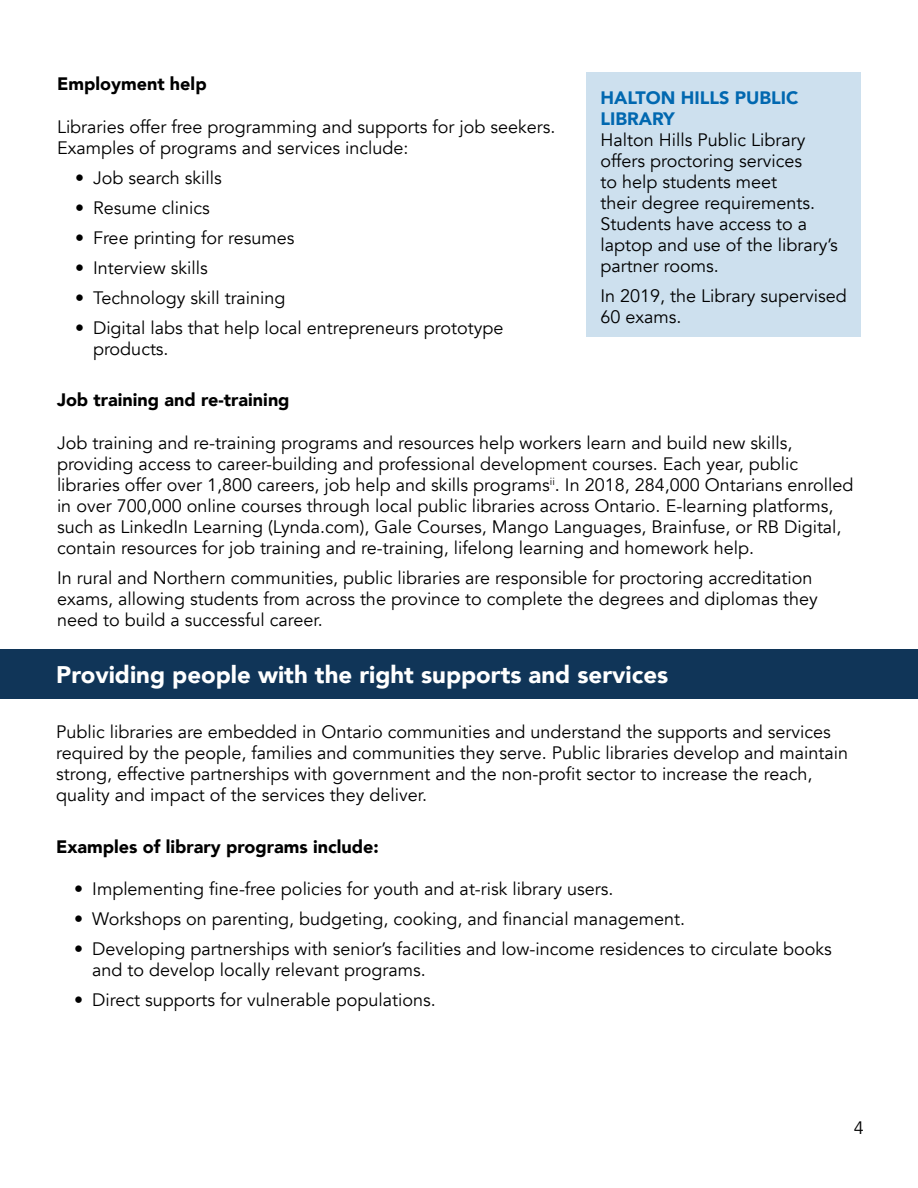
<style>
.page{position:relative;width:918px;height:1188px;background:#fff}
.page>*{position:absolute;margin:0;border:0;box-sizing:border-box;transform-origin:0 0}
.t1{font:900 24px "Avenir";color:#fff}
.t2{font:18px/21px "Avenir";color:#000}
.t3{font:900 18px "Avenir";color:#000}
.t4{font:900 18px/21.6px "Avenir";color:#0168b0}
</style>
<div class="page">
<div style="left:0;top:650px;width:917px;height:49px;background:#103558"></div>
<div style="left:587px;top:72px;width:274px;height:265px;background:#cde0ee"></div>
<p class="t3" style="left:57px;top:72px;width:151px">Employment help</p>
<p class="t2" style="left:57px;top:116px;width:500px">Libraries offer free programming and supports for job seekers.<br>Examples of programs and services include:</p>
<p class="t2" style="left:75px;top:167px;width:148px">• Job search skills</p>
<p class="t2" style="left:75px;top:197px;width:136px">• Resume clinics</p>
<p class="t2" style="left:75px;top:227px;width:221px">• Free printing for resumes</p>
<p class="t2" style="left:75px;top:257px;width:134px">• Interview skills</p>
<p class="t2" style="left:75px;top:287px;width:212px">• Technology skill training</p>
<p class="t2" style="left:93px;top:317px;width:412px;text-indent:-18px">• Digital labs that help local entrepreneurs prototype products.</p>
<p class="t3" style="left:57px;top:388px;width:234px">Job training and re-training</p>
<p class="t2" style="left:57px;top:433px;width:798px">Job training and re-training programs and resources help workers learn and build new skills, providing access to career-building and professional development courses. Each year, public libraries offer over 1,800 careers, job help and skills programs<sup>ii</sup>. In 2018, 284,000 Ontarians enrolled in over 700,000 online courses through local public libraries across Ontario. E-learning platforms, such as LinkedIn Learning (Lynda.com), Gale Courses, Mango Languages, Brainfuse, or RB Digital, contain resources for job training and re-training, lifelong learning and homework help.</p>
<p class="t2" style="left:57px;top:568px;width:762px">In rural and Northern communities, public libraries are responsible for proctoring accreditation exams, allowing students from across the province to complete the degrees and diplomas they need to build a successful career.</p>
<h1 class="t1" style="left:56px;top:658px;width:613px">Providing people with the right supports and services</h1>
<p class="t2" style="left:56px;top:722px;width:793px">Public libraries are embedded in Ontario communities and understand the supports and services required by the people, families and communities they serve. Public libraries develop and maintain strong, effective partnerships with government and the non-profit sector to increase the reach, quality and impact of the services they deliver.</p>
<p class="t3" style="left:56px;top:835px;width:324px">Examples of library programs include:</p>
<p class="t2" style="left:74px;top:879px;width:541px">• Implementing fine-free policies for youth and at-risk library users.</p>
<p class="t2" style="left:74px;top:909px;width:612px">• Workshops on parenting, budgeting, cooking, and financial management.</p>
<p class="t2" style="left:92px;top:939px;width:741px;text-indent:-18px">• Developing partnerships with senior’s facilities and low-income residences to circulate books and to develop locally relevant programs.</p>
<p class="t2" style="left:74px;top:990px;width:363px">• Direct supports for vulnerable populations.</p>
<p class="t4" style="left:600px;top:87px;width:199px">HALTON HILLS PUBLIC<br>LIBRARY</p>
<p class="t2" style="left:600px;top:130px;width:239px">Halton Hills Public Library offers proctoring services<br>to help students meet<br>their degree requirements.<br>Students have access to a laptop and use of the library’s partner rooms.</p>
<p class="t2" style="left:600px;top:286px;width:248px">In 2019, the Library supervised<br>60 exams.</p>
<p class="t2" style="left:854px;top:1118px;width:12px">4</p>
</div>
